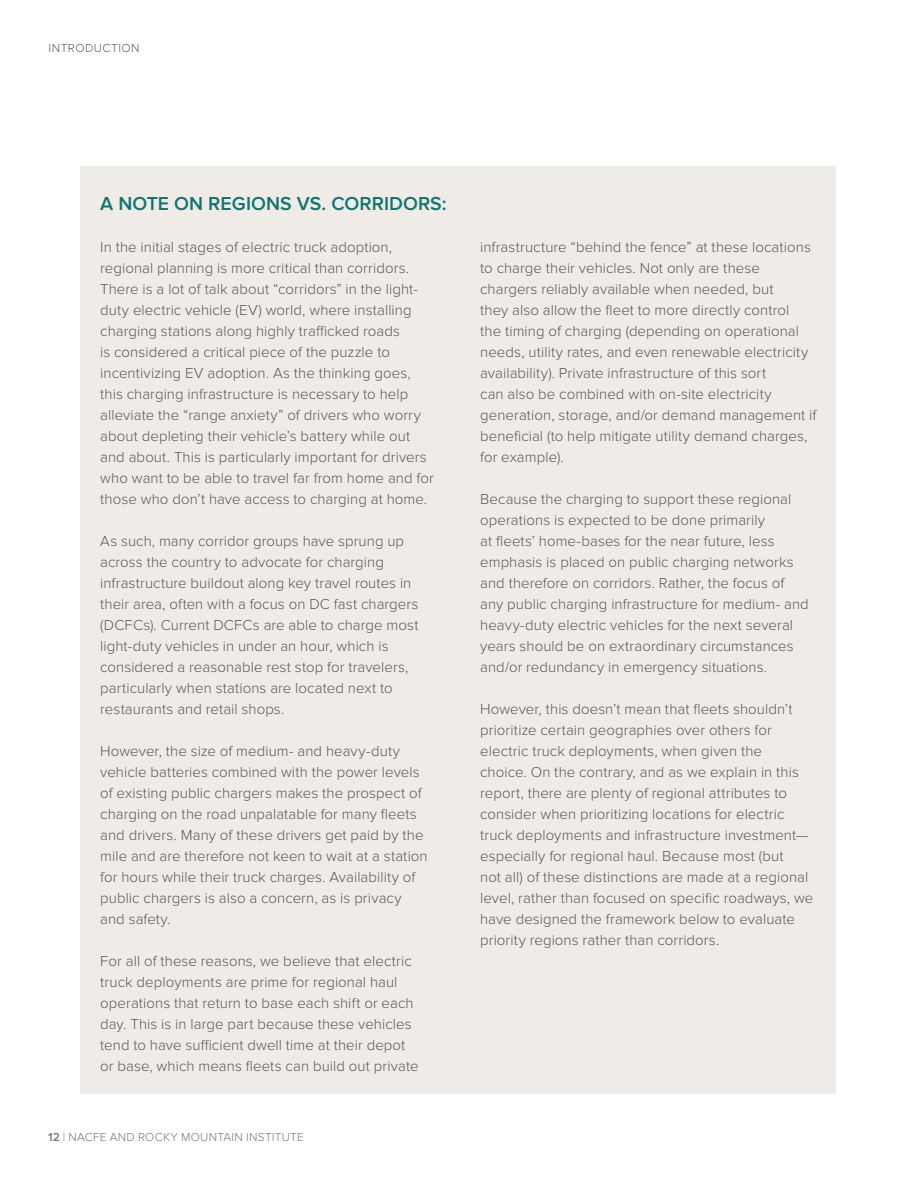
<style>
.page{position:relative;width:918px;height:1188px;background:#fff}
.page>*{position:absolute;margin:0;border:0;box-sizing:border-box;transform-origin:0 0}
.t1{font:600 19.5px "Proxima Nova";letter-spacing:.005em;color:#0f7672}
.t2{font:300 15px/21px "Proxima Nova";letter-spacing:.005em;color:#58595b}
.t3{font:300 12px "Proxima Nova";letter-spacing:.02em;color:#77787b}
.t4{font:300 12px "Proxima Nova";letter-spacing:.04em;color:#58595b}
.s1{font-weight:600}
</style>
<div class="page">
<div style="left:80px;top:166px;width:756px;height:928px;background:#efece8"></div>
<p class="t4" style="left:49px;top:41px;width:93px">INTRODUCTION</p>
<h1 class="t1" style="left:100px;top:192px;width:348px">A NOTE ON REGIONS VS. CORRIDORS:</h1>
<p class="t2" style="left:100px;top:237px;width:335px">In the initial stages of electric truck adoption, regional planning is more critical than corridors.<br>There is a lot of talk about “corridors” in the light&shy;duty electric vehicle (EV) world, where installing charging stations along highly trafficked roads<br>is considered a critical piece of the puzzle to incentivizing EV adoption. As the thinking goes, this charging infrastructure is necessary to help alleviate the “range anxiety” of drivers who worry about depleting their vehicle’s battery while out and about. This is particularly important for drivers who want to be able to travel far from home and for those who don’t have access to charging at home.</p>
<p class="t2" style="left:100px;top:531px;width:320px">As such, many corridor groups have sprung up across the country to advocate for charging infrastructure buildout along key travel routes in their area, often with a focus on DC fast chargers (DCFCs). Current DCFCs are able to charge most light-duty vehicles in under an hour, which is considered a reasonable rest stop for travelers, particularly when stations are located next to restaurants and retail shops.</p>
<p class="t2" style="left:100px;top:741px;width:329px">However, the size of medium- and heavy-duty vehicle batteries combined with the power levels of existing public chargers makes the prospect of charging on the road unpalatable for many fleets and drivers. Many of these drivers get paid by the mile and are therefore not keen to wait at a station for hours while their truck charges. Availability of public chargers is also a concern, as is privacy and safety.</p>
<p class="t2" style="left:100px;top:951px;width:320px">For all of these reasons, we believe that electric truck deployments are prime for regional haul operations that return to base each shift or each day. This is in large part because these vehicles tend to have sufficient dwell time at their depot or base, which means fleets can build out private</p>
<p class="t3" style="left:48px;top:1130px;width:257px"><span class="s1">12</span> | NACFE AND ROCKY MOUNTAIN INSTITUTE</p>
<p class="t2" style="left:480px;top:237px;width:338px">infrastructure “behind the fence” at these locations to charge their vehicles. Not only are these chargers reliably available when needed, but<br>they also allow the fleet to more directly control<br>the timing of charging (depending on operational needs, utility rates, and even renewable electricity availability). Private infrastructure of this sort<br>can also be combined with on-site electricity generation, storage, and/or demand management if beneficial (to help mitigate utility demand charges, for example).</p>
<p class="t2" style="left:480px;top:489px;width:330px">Because the charging to support these regional operations is expected to be done primarily<br>at fleets’ home-bases for the near future, less emphasis is placed on public charging networks and therefore on corridors. Rather, the focus of any public charging infrastructure for medium- and heavy-duty electric vehicles for the next several years should be on extraordinary circumstances and/or redundancy in emergency situations.</p>
<p class="t2" style="left:480px;top:699px;width:335px">However, this doesn’t mean that fleets shouldn’t prioritize certain geographies over others for electric truck deployments, when given the<br>choice. On the contrary, and as we explain in this report, there are plenty of regional attributes to consider when prioritizing locations for electric truck deployments and infrastructure investment— especially for regional haul. Because most (but<br>not all) of these distinctions are made at a regional level, rather than focused on specific roadways, we have designed the framework below to evaluate priority regions rather than corridors.</p>
</div>
